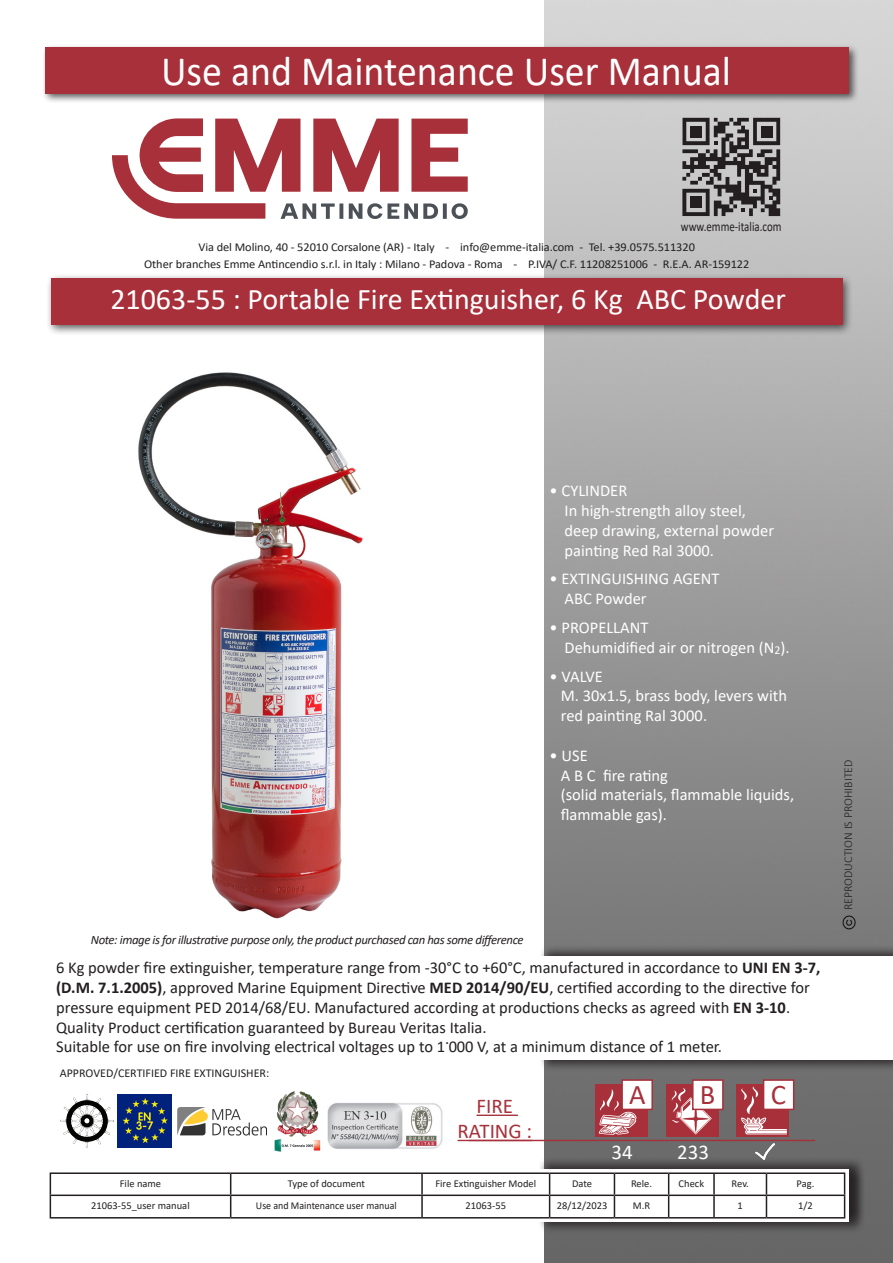
<style>
.page{position:relative;width:893px;height:1263px;background:#fff}
.page>*{position:absolute;margin:0;border:0;box-sizing:border-box;transform-origin:0 0}
.t1{font:42px "Calibri";color:#fff;scale:.95 1}
.t2{font:30px "Calibri";color:#fff}
.codice_tabella{font:28.5px "Calibri";color:#a7303a}
.codice_tabella-2{font:21px "Calibri";color:#a7303a}
.codice_tabella-3{font:21px "Calibri";color:#fff}
.codice_tabella-4{font:16.5px "Calibri";color:#231f20}
.codice_tabella-5{font:16.5px "Calibri";color:#fff}
.t3{font:13.5px "Calibri";color:#231f20;scale:.81 1}
.codice_tabella-6{font:italic 12.75px "Calibri";letter-spacing:-.03em;color:#231f20}
.codice_tabella-7{font:12px/16.5px "Calibri";letter-spacing:-.005em;color:#231f20;text-align:center}
.t4{font:300 12px "Calibri";color:#231f20}
.t5{font:10.5px "Calibri";color:#231f20}
.t6{font:10.5px "Calibri";color:#231f20;scale:.95 1}
.s1{font-weight:700}
</style>
<div class="page">
<img style="left:544px;top:0;width:349px;height:1263px">
<img style="left:841px;top:914px;width:15px;height:16px">
<div style="left:539px;top:953px;width:354px;height:119px;background:#231f20;opacity:.75"></div>
<div style="left:539px;top:944px;width:354px;height:120px;background:#231f20;opacity:.75"></div>
<div style="left:539px;top:956px;width:354px;height:104px;background:#fff"></div>
<div style="left:46px;top:274px;width:808px;height:62px;background:#231f20;opacity:.75"></div>
<div style="left:51px;top:279px;width:791px;height:46px;background:#a7303a"></div>
<div style="left:42px;top:44px;width:817px;height:60px;background:#231f20;opacity:.75"></div>
<div style="left:46px;top:48px;width:803px;height:46px;background:#a7303a"></div>
<div style="left:538px;top:1165px;width:327px;height:69px;background:#231f20;opacity:.75"></div>
<div style="left:538px;top:1157px;width:327px;height:69px;background:#231f20;opacity:.75"></div>
<div style="left:538px;top:1169px;width:311px;height:53px;background:#fff"></div>
<hr style="left:50px;top:1172px;width:181px;height:2px;background:#231f20">
<hr style="left:231px;top:1172px;width:191px;height:2px;background:#231f20">
<hr style="left:422px;top:1172px;width:128px;height:2px;background:#231f20">
<hr style="left:421px;top:1174px;width:2px;height:20px;background:#231f20">
<hr style="left:550px;top:1172px;width:64px;height:2px;background:#231f20">
<hr style="left:614px;top:1172px;width:55px;height:2px;background:#231f20">
<hr style="left:669px;top:1172px;width:45px;height:2px;background:#231f20">
<hr style="left:714px;top:1172px;width:52px;height:2px;background:#231f20">
<hr style="left:713px;top:1174px;width:2px;height:20px;background:#231f20">
<hr style="left:766px;top:1172px;width:79px;height:2px;background:#231f20">
<hr style="left:50px;top:1194px;width:181px;height:2px;background:#231f20">
<svg style="left:50px;top:1174px;width:1px;height:43px"></svg>
<hr style="left:231px;top:1194px;width:191px;height:2px;background:#231f20">
<svg style="left:230px;top:1174px;width:1px;height:43px"></svg>
<hr style="left:422px;top:1194px;width:128px;height:2px;background:#231f20">
<hr style="left:421px;top:1196px;width:2px;height:21px;background:#231f20">
<hr style="left:550px;top:1194px;width:64px;height:2px;background:#231f20">
<svg style="left:549px;top:1174px;width:1px;height:43px"></svg>
<hr style="left:614px;top:1194px;width:55px;height:2px;background:#231f20">
<svg style="left:614px;top:1174px;width:1px;height:43px"></svg>
<hr style="left:669px;top:1194px;width:45px;height:2px;background:#231f20">
<svg style="left:668px;top:1174px;width:1px;height:43px"></svg>
<hr style="left:714px;top:1194px;width:52px;height:2px;background:#231f20">
<hr style="left:713px;top:1196px;width:2px;height:21px;background:#231f20">
<hr style="left:766px;top:1194px;width:79px;height:2px;background:#231f20">
<svg style="left:766px;top:1174px;width:1px;height:43px"></svg>
<svg style="left:844px;top:1174px;width:1px;height:43px"></svg>
<hr style="left:50px;top:1217px;width:181px;height:1px;background:#231f20">
<hr style="left:231px;top:1217px;width:191px;height:1px;background:#231f20">
<hr style="left:422px;top:1217px;width:128px;height:1px;background:#231f20">
<hr style="left:550px;top:1217px;width:64px;height:1px;background:#231f20">
<hr style="left:614px;top:1217px;width:55px;height:1px;background:#231f20">
<hr style="left:669px;top:1217px;width:45px;height:1px;background:#231f20">
<hr style="left:714px;top:1217px;width:52px;height:1px;background:#231f20">
<hr style="left:766px;top:1217px;width:79px;height:1px;background:#231f20">
<svg style="left:112px;top:118px;width:356px;height:101px"></svg>
<svg style="left:682px;top:118px;width:98px;height:98px;background:#737172"></svg>
<div style="left:690px;top:126px;width:12px;height:11px;background:#231f20"></div>
<div style="left:761px;top:126px;width:11px;height:11px;background:#231f20"></div>
<div style="left:690px;top:197px;width:12px;height:11px;background:#231f20"></div>
<img style="left:138px;top:372px;width:225px;height:547px">
<hr style="left:477px;top:1114px;width:41px;height:2px;background:#a7303a">
<hr style="left:458px;top:1140px;width:74px;height:1px;background:#a7303a">
<hr style="left:469px;top:1140px;width:346px;height:1px;background:#a7303a">
<img style="left:755px;top:1144px;width:19px;height:15px">
<img style="left:117px;top:1094px;width:54px;height:54px">
<img style="left:178px;top:1107px;width:89px;height:28px">
<img style="left:60px;top:1094px;width:54px;height:54px">
<img style="left:328px;top:1102px;width:115px;height:47px">
<img style="left:274px;top:1091px;width:47px;height:61px">
<div style="left:595px;top:1084px;width:52px;height:52px;background:#a7303a"></div>
<svg style="left:599px;top:1089px;width:38px;height:46px"></svg>
<div style="left:666px;top:1084px;width:52px;height:52px;background:#a7303a"></div>
<svg style="left:671px;top:1088px;width:41px;height:46px"></svg>
<svg style="left:737px;top:1084px;width:52px;height:52px"></svg>
<svg style="left:741px;top:1086px;width:46px;height:48px;background:#bc636b"></svg>
<div style="left:692px;top:1079px;width:32px;height:31px;background:#fff;border:2px solid #a7303a"></div>
<div style="left:763px;top:1079px;width:31px;height:31px;background:#fff;border:2px solid #a7303a"></div>
<div style="left:621px;top:1079px;width:32px;height:31px;background:#fff;border:2px solid #a7303a"></div>
<h1 class="t1" style="left:161px;top:42px;width:602px">Use and Maintenance User Manual</h1>
<p class="t3" style="left:681px;top:217px;width:126px">www.emme-italia.com</p>
<p class="codice_tabella-7" style="left:144px;top:238px;width:607px">Via del Molino, 40 - 52010 Corsalone (AR) - Italy - info@emme-italia.com - Tel. +39.0575.511320<br>Other branches Emme Antincendio s.r.l. in Italy : Milano - Padova - Roma - P.IVA/ C.F. 11208251006 - R.E.A. AR-159122</p>
<h2 class="t2" style="left:110px;top:279px;width:677px">21063-55 : Portable Fire Extinguisher, 6 Kg ABC Powder</h2>
<p class="codice_tabella-5" style="left:550px;top:479px;width:79px">• CYLINDER</p>
<p class="codice_tabella-5" style="left:564px;top:499px;width:183px">In high-strength alloy steel,</p>
<p class="codice_tabella-5" style="left:564px;top:519px;width:211px">deep drawing, external powder</p>
<p class="codice_tabella-5" style="left:564px;top:539px;width:151px">painting Red Ral 3000.</p>
<p class="codice_tabella-5" style="left:550px;top:567px;width:171px">• EXTINGUISHING AGENT</p>
<p class="codice_tabella-5" style="left:564px;top:587px;width:84px">ABC Powder</p>
<p class="codice_tabella-5" style="left:550px;top:616px;width:100px">• PROPELLANT</p>
<p class="codice_tabella-5" style="left:564px;top:636px;width:227px">Dehumidified air or nitrogen (N<sub>2</sub>).</p>
<p class="codice_tabella-5" style="left:550px;top:665px;width:55px">• VALVE</p>
<p class="codice_tabella-5" style="left:561px;top:684px;width:228px">M. 30x1.5, brass body, levers with</p>
<p class="codice_tabella-5" style="left:561px;top:704px;width:148px">red painting Ral 3000.</p>
<p class="codice_tabella-5" style="left:550px;top:744px;width:40px">• USE</p>
<p class="codice_tabella-5" style="left:561px;top:764px;width:109px">A B C fire rating</p>
<p class="codice_tabella-5" style="left:561px;top:783px;width:235px">(solid materials, flammable liquids,</p>
<p class="codice_tabella-5" style="left:561px;top:803px;width:108px">flammable gas).</p>
<p class="codice_tabella-6" style="left:91px;top:931px;width:434px">Note: image is for illustrative purpose only, the product purchased can has some difference</p>
<p class="codice_tabella-4" style="left:56px;top:956px;width:766px">6 Kg powder fire extinguisher, temperature range from -30°C to +60°C, manufactured in accordance to <span class="s1">UNI EN 3-7,</span></p>
<p class="codice_tabella-4" style="left:56px;top:976px;width:755px"><span class="s1">(D.M. 7.1.2005)</span>, approved Marine Equipment Directive <span class="s1">MED 2014/90/EU</span>, certified according to the directive for</p>
<p class="codice_tabella-4" style="left:56px;top:996px;width:735px">pressure equipment PED 2014/68/EU. Manufactured according at productions checks as agreed with <span class="s1">EN 3-10</span>.</p>
<p class="codice_tabella-4" style="left:56px;top:1015px;width:432px">Quality Product certification guaranteed by Bureau Veritas Italia.</p>
<p class="codice_tabella-4" style="left:56px;top:1035px;width:667px">Suitable for use on fire involving electrical voltages up to 1 000 V, at a minimum distance of 1 meter.</p>
<p class="codice_tabella-4" style="left:445px;top:1027px;width:6px">.</p>
<p class="codice_tabella-7" style="left:60px;top:1065px;width:211px">APPROVED/CERTIFIED FIRE EXTINGUISHER:</p>
<p class="codice_tabella-2" style="left:477px;top:1091px;width:38px">FIRE</p>
<p class="codice_tabella-2" style="left:458px;top:1116px;width:76px">RATING :</p>
<p class="codice_tabella" style="left:629px;top:1074px;width:18px">A</p>
<p class="codice_tabella" style="left:700px;top:1074px;width:17px">B</p>
<p class="codice_tabella" style="left:771px;top:1074px;width:17px">C</p>
<p class="codice_tabella-3" style="left:611px;top:1137px;width:23px">34</p>
<p class="codice_tabella-3" style="left:677px;top:1138px;width:33px">233</p>
<p class="t5" style="left:120px;top:1176px;width:43px">File name</p>
<p class="t5" style="left:288px;top:1176px;width:79px">Type of document</p>
<p class="t5" style="left:435px;top:1176px;width:102px">Fire Extinguisher Model</p>
<p class="t5" style="left:572px;top:1176px;width:22px">Date</p>
<p class="t5" style="left:631px;top:1176px;width:23px">Rele.</p>
<p class="t5" style="left:679px;top:1176px;width:27px">Check</p>
<p class="t5" style="left:732px;top:1176px;width:19px">Rev.</p>
<p class="t5" style="left:797px;top:1176px;width:19px">Pag.</p>
<p class="t5" style="left:91px;top:1198px;width:100px">21063-55_user manual</p>
<p class="t6" style="left:256px;top:1198px;width:150px">Use and Maintenance user manual</p>
<p class="t5" style="left:466px;top:1198px;width:42px">21063-55</p>
<p class="t5" style="left:557px;top:1198px;width:52px">28/12/2023</p>
<p class="t5" style="left:633px;top:1198px;width:19px">M.R</p>
<p class="t5" style="left:738px;top:1198px;width:7px">1</p>
<p class="t5" style="left:798px;top:1198px;width:16px">1/2</p>
<p class="t4" style="left:841px;top:910px;width:152px;rotate:-90deg">REPRODUCTION IS PROHIBITED</p>
</div>
